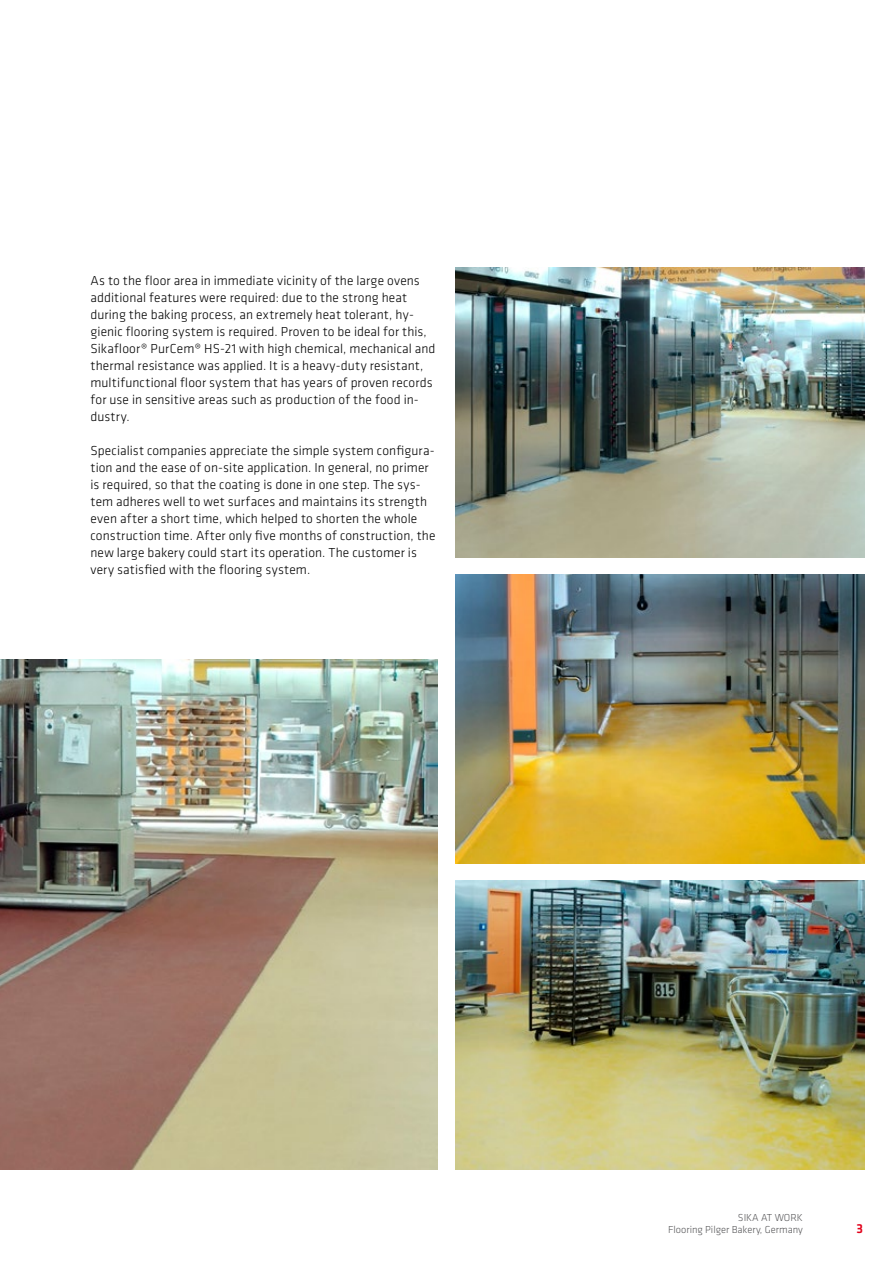
<style>
.page{position:relative;width:893px;height:1263px;background:#fff}
.page>*{position:absolute;margin:0;border:0;box-sizing:border-box;transform-origin:0 0}
.t1{font:300 13.5px/17px "Klavika";letter-spacing:.01em;color:#000}
.t2{font:500 13.5px "Klavika";color:#e2001a}
.t3{font:300 10.5px/12.6px "Klavika";color:#58585a;text-align:right}
</style>
<div class="page">
<img style="left:0;top:659px;width:438px;height:510px">
<img style="left:455px;top:880px;width:409px;height:289px">
<img style="left:455px;top:268px;width:409px;height:289px">
<img style="left:455px;top:574px;width:409px;height:289px">
<p class="t1" style="left:91px;top:272px;width:346px">As to the floor area in immediate vicinity of the large ovens additional features were required: due to the strong heat during the baking process, an extremely heat tolerant, hy&shy;gienic flooring system is required. Proven to be ideal for this, Sikafloor® PurCem® HS-21 with high chemical, mechanical and thermal resistance was applied. It is a heavy-duty resistant, multifunctional floor system that has years of proven records for use in sensitive areas such as production of the food in&shy;dustry.</p>
<p class="t1" style="left:91px;top:442px;width:346px">Specialist companies appreciate the simple system configura&shy;tion and the ease of on-site application. In general, no primer is required, so that the coating is done in one step. The sys&shy;tem adheres well to wet surfaces and maintains its strength even after a short time, which helped to shorten the whole construction time. After only five months of construction, the new large bakery could start its operation. The customer is very satisfied with the flooring system.</p>
<p class="t3" style="left:668px;top:1211px;width:136px">SIKA AT WORK<br>Flooring Pilger Bakery, Germany</p>
<p class="t2" style="left:857px;top:1219px;width:8px">3</p>
</div>
